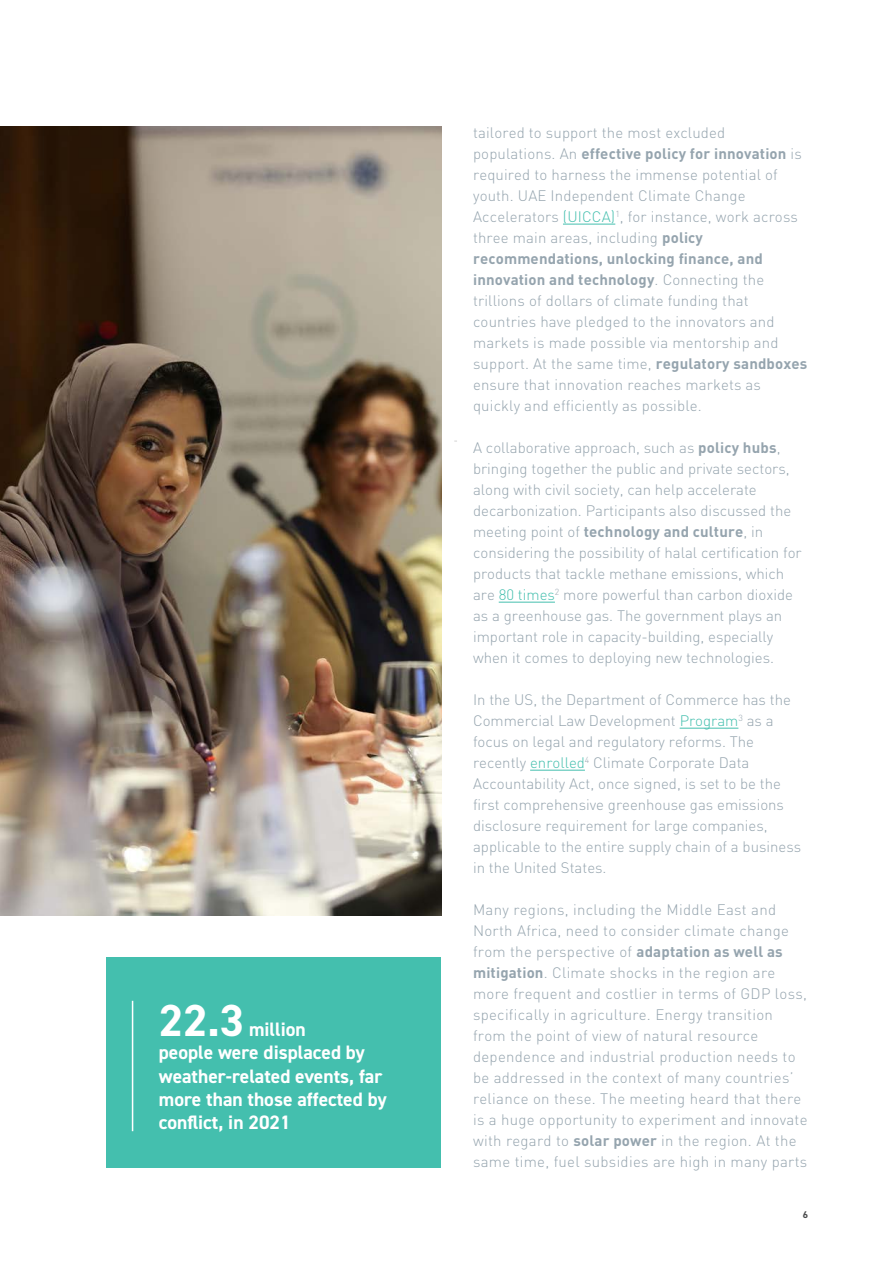
<style>
.page{position:relative;width:893px;height:1263px;background:#fff}
.page>*{position:absolute;margin:0;border:0;box-sizing:border-box;transform-origin:0 0}
.t1{font:700 45px "DIN2014";color:#fff}
.t2{font:700 19.5px/23.4px "DIN2014";color:#fff}
.t3{font:300 15px/21px "DIN Pro";letter-spacing:.01em;color:#95a4ae}
.t4{font:700 9.75px "DIN2014";color:#4b4c4d}
.s1{font-weight:700}
.s2{color:#44bfae}
</style>
<div class="page">
<hr style="left:563px;top:224px;width:52px;height:1px;background:#44bfae">
<hr style="left:499px;top:602px;width:56px;height:1px;background:#44bfae">
<hr style="left:680px;top:728px;width:58px;height:1px;background:#44bfae">
<hr style="left:530px;top:770px;width:55px;height:1px;background:#44bfae">
<div style="left:106px;top:958px;width:335px;height:210px;background:#44bfae"></div>
<hr style="left:132px;top:1001px;width:1px;height:130px;background:#fff">
<img style="left:0;top:126px;width:441px;height:790px">
<p class="t1" style="left:159px;top:990px;width:87px">22.3</p>
<p class="t2" style="left:249px;top:1017px;width:58px">million</p>
<p class="t2" style="left:159px;top:1040px;width:229px">people were displaced by weather-related events, far more than those affected by conflict, in 2021</p>
<p class="t3" style="left:473px;top:121px;width:336px">tailored to support the most excluded populations. An <span class="s1">effective policy for innovation</span> is required to harness the immense potential of youth. UAE Independent Climate Change Accelerators <span class="s2">(UICCA)</span><sup>1</sup>, for instance, work across three main areas, including <span class="s1">policy recommendations, unlocking finance, and innovation and technology</span>. Connecting the trillions of dollars of climate funding that countries have pledged to the innovators and markets is made possible via mentorship and support. At the same time, <span class="s1">regulatory sandboxes </span>ensure that innovation reaches markets as quickly and efficiently as possible.</p>
<p class="t3" style="left:473px;top:436px;width:330px">A collaborative approach, such as <span class="s1">policy hubs</span>, bringing together the public and private sectors, along with civil society, can help accelerate decarbonization. Participants also discussed the meeting point of <span class="s1">technology and culture</span>, in considering the possibility of halal certification for products that tackle methane emissions, which are <span class="s2">80 times</span><sup>2</sup> more powerful than carbon dioxide as a greenhouse gas. The government plays an important role in capacity-building, especially when it comes to deploying new technologies.</p>
<p class="t3" style="left:473px;top:688px;width:330px">In the US, the Department of Commerce has the Commercial Law Development <span class="s2">Program</span><sup>3</sup> as a focus on legal and regulatory reforms. The recently <span class="s2">enrolled</span><sup>4</sup> Climate Corporate Data Accountability Act, once signed, is set to be the first comprehensive greenhouse gas emissions disclosure requirement for large companies, applicable to the entire supply chain of a business in the United States.</p>
<p class="t3" style="left:473px;top:898px;width:336px">Many regions, including the Middle East and North Africa, need to consider climate change from the perspective of <span class="s1">adaptation as well as mitigation</span>. Climate shocks in the region are more frequent and costlier in terms of GDP loss, specifically in agriculture. Energy transition from the point of view of natural resource dependence and industrial production needs to be addressed in the context of many countries’ reliance on these. The meeting heard that there is a huge opportunity to experiment and innovate with regard to <span class="s1">solar power</span> in the region. At the same time, fuel subsidies are high in many parts</p>
<p class="t4" style="left:803px;top:1208px;width:7px">6</p>
</div>
